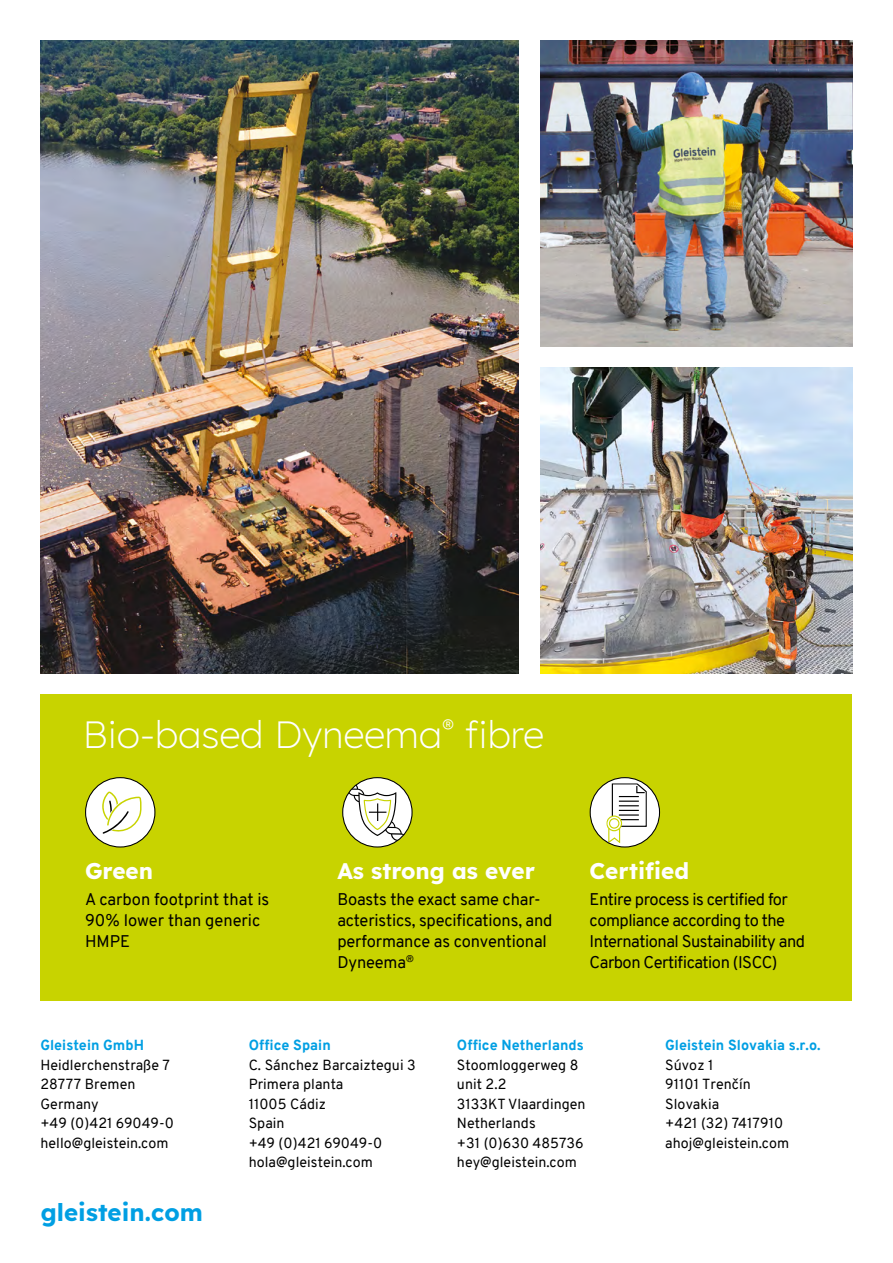
<style>
.page{position:relative;width:893px;height:1263px;background:#fff}
.page>*{position:absolute;margin:0;border:0;box-sizing:border-box;transform-origin:0 0}
._02-Head-Page_-__IHV{font:200 37.8px "Lexend";letter-spacing:.005em;color:#fff}
._02-Head-Sub{font:700 24px "Lexend";letter-spacing:.005em;color:#009fe3}
.Zwü_groß{font:700 22.5px "Lexend";color:#fff}
.txt-USP{font:16.5px/21px "Overpass";letter-spacing:-.015em;color:#000}
._01-Txt-Norm{font:14.25px/19.5px "Overpass";letter-spacing:.005em;color:#000}
._01-Zwü-Norm{font:800 14.25px "Overpass";letter-spacing:.005em;color:#009fe3}
</style>
<div class="page">
<img style="left:540px;top:41px;width:312px;height:306px">
<img style="left:540px;top:367px;width:312px;height:307px">
<img style="left:41px;top:41px;width:478px;height:633px">
<div style="left:40px;top:694px;width:812px;height:306px;background:#c8d300"></div>
<svg style="left:343px;top:778px;width:69px;height:69px"></svg>
<svg style="left:343px;top:782px;width:65px;height:59px;background:#dedfc5"></svg>
<div style="left:342px;top:777px;width:71px;height:70px;border:1px solid #000;border-radius:50%"></div>
<div style="left:590px;top:778px;width:69px;height:69px;background:#fff;border-radius:50%"></div>
<svg style="left:608px;top:783px;width:39px;height:60px"></svg>
<div style="left:606px;top:815px;width:16px;height:16px;border:1px solid #c8d300;border-radius:50%"></div>
<div style="left:609px;top:818px;width:10px;height:11px;border:1px solid #c8d300;border-radius:50%"></div>
<div style="left:590px;top:777px;width:70px;height:70px;border:1px solid #000;border-radius:50%"></div>
<div style="left:86px;top:778px;width:69px;height:69px;background:#fff;border-radius:50%"></div>
<div style="left:85px;top:777px;width:70px;height:70px;border:1px solid #000;border-radius:50%"></div>
<svg style="left:102px;top:792px;width:40px;height:42px"></svg>
<p class="_02-Head-Page_-__IHV" style="left:83px;top:708px;width:463px">Bio-based Dyneema<sup>®</sup> fibre</p>
<p class="Zwü_groß" style="left:85px;top:854px;width:69px">Green</p>
<p class="txt-USP" style="left:85px;top:888px;width:186px">A carbon footprint that is<br>90% lower than generic<br>HMPE</p>
<p class="Zwü_groß" style="left:337px;top:854px;width:199px">As strong as ever</p>
<p class="txt-USP" style="left:337px;top:888px;width:217px">Boasts the exact same char&shy;acteristics, specifications, and performance as conventional<br>Dyneema<sup>®</sup></p>
<p class="Zwü_groß" style="left:590px;top:854px;width:101px">Certified</p>
<p class="txt-USP" style="left:590px;top:888px;width:217px">Entire process is certified for compliance according to the<br>International Sustainability and<br>Carbon Certification (ISCC)</p>
<p class="_01-Zwü-Norm" style="left:40px;top:1035px;width:105px">Gleistein GmbH</p>
<p class="_01-Txt-Norm" style="left:40px;top:1055px;width:131px">Heidlerchenstraße 7</p>
<p class="_01-Txt-Norm" style="left:40px;top:1074px;width:97px">28777 Bremen</p>
<p class="_01-Txt-Norm" style="left:40px;top:1094px;width:60px">Germany</p>
<p class="_01-Txt-Norm" style="left:40px;top:1113px;width:135px">+49 (0)421 69049-0</p>
<p class="_01-Txt-Norm" style="left:40px;top:1133px;width:130px">hello@gleistein.com</p>
<p class="_02-Head-Sub" style="left:41px;top:1194px;width:164px">gleistein.com</p>
<p class="_01-Zwü-Norm" style="left:249px;top:1035px;width:84px">Office Spain</p>
<p class="_01-Txt-Norm" style="left:249px;top:1055px;width:169px">C. Sánchez Barcaiztegui 3</p>
<p class="_01-Txt-Norm" style="left:249px;top:1074px;width:96px">Primera planta</p>
<p class="_01-Txt-Norm" style="left:249px;top:1094px;width:79px">11005 Cádiz</p>
<p class="_01-Txt-Norm" style="left:249px;top:1113px;width:37px">Spain</p>
<p class="_01-Txt-Norm" style="left:249px;top:1133px;width:135px">+49 (0)421 69049-0</p>
<p class="_01-Txt-Norm" style="left:249px;top:1152px;width:126px">hola@gleistein.com</p>
<p class="_01-Zwü-Norm" style="left:457px;top:1035px;width:129px">Office Netherlands</p>
<p class="_01-Txt-Norm" style="left:457px;top:1055px;width:123px">Stoomloggerweg 8</p>
<p class="_01-Txt-Norm" style="left:457px;top:1074px;width:130px">unit 2.2<br>3133KT Vlaardingen</p>
<p class="_01-Txt-Norm" style="left:457px;top:1113px;width:80px">Netherlands</p>
<p class="_01-Txt-Norm" style="left:457px;top:1133px;width:128px">+31 (0)630 485736</p>
<p class="_01-Txt-Norm" style="left:457px;top:1152px;width:121px">hey@gleistein.com</p>
<p class="_01-Zwü-Norm" style="left:665px;top:1035px;width:157px">Gleistein Slovakia s.r.o.</p>
<p class="_01-Txt-Norm" style="left:665px;top:1055px;width:50px">Súvoz 1</p>
<p class="_01-Txt-Norm" style="left:665px;top:1074px;width:87px">91101 Trenčín</p>
<p class="_01-Txt-Norm" style="left:665px;top:1094px;width:56px">Slovakia</p>
<p class="_01-Txt-Norm" style="left:665px;top:1113px;width:119px">+421 (32) 7417910</p>
<p class="_01-Txt-Norm" style="left:665px;top:1133px;width:126px">ahoj@gleistein.com</p>
</div>
